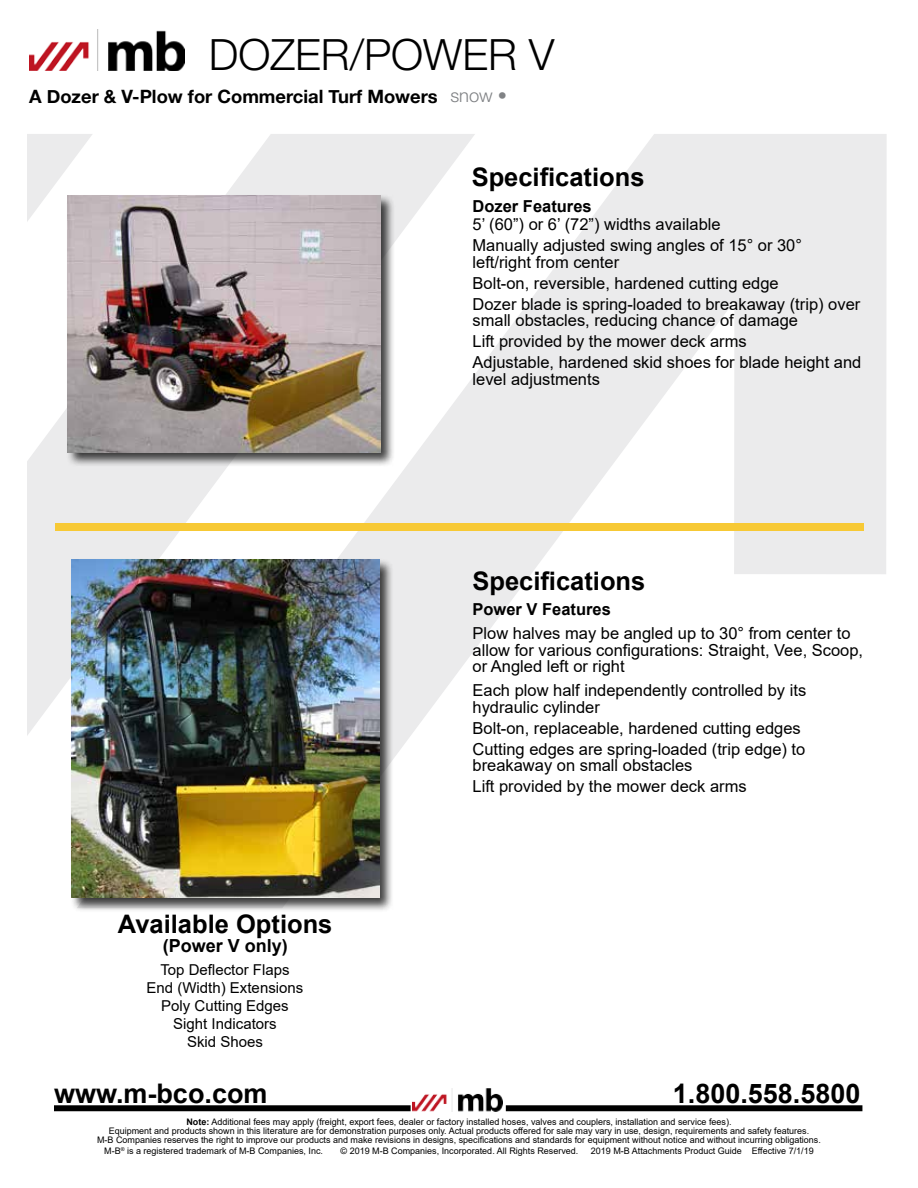
<style>
.page{position:relative;width:918px;height:1188px;background:#fff}
.page>*{position:absolute;margin:0;border:0;box-sizing:border-box;transform-origin:0 0}
.t1{font:300 43.2px "Helvetica Neue";color:#000}
.t2{font:700 27px "Arial";color:#000}
.t3{font:700 25.5px "Arial";color:#000}
.t4{font:700 18.3px "Helvetica Neue";color:#000}
.t5{font:700 18px "Arial";color:#000}
.t6{font:16.5px/21px "Arial";color:#000}
.t7{font:700 16.5px "Arial";color:#000}
.t8{font:15px/18px "Arial";color:#000;text-align:center}
.t9{font:9px/9px "Arial";color:#000;text-align:center}
.s1{font-weight:300;color:#808285}
.s2{font-weight:700}
</style>
<div class="page">
<svg style="left:475px;top:134px;width:412px;height:515px;fill:#ebebec"></svg>
<svg style="left:93px;top:134px;width:382px;height:624px"></svg>
<svg style="left:28px;top:134px;width:65px;height:600px;fill:#ebebec"></svg>
<svg style="left:506px;top:1105px;width:356px;height:6px;background:#0c0c0c"></svg>
<svg style="left:54px;top:1105px;width:357px;height:6px;background:#0c0c0c"></svg>
<img style="left:413px;top:1088px;width:89px;height:23px">
<div style="left:70px;top:558px;width:324px;height:355px;background:#000;opacity:.75"></div>
<img style="left:72px;top:560px;width:307px;height:338px">
<div style="left:66px;top:193px;width:330px;height:275px;background:#000;opacity:.75"></div>
<img style="left:68px;top:195px;width:313px;height:258px">
<div style="left:55px;top:523px;width:809px;height:7px;background:#f7c935"></div>
<img style="left:29px;top:30px;width:156px;height:40px">
<h1 class="t1" style="left:209px;top:20px;width:347px">DOZER/POWER V</h1>
<p class="t4" style="left:29px;top:85px;width:479px">A Dozer &amp; V-Plow for Commercial Turf Mowers <span class="s1">snow •</span></p>
<h3 class="t3" style="left:472px;top:160px;width:174px">Specifications</h3>
<p class="t7" style="left:472px;top:195px;width:121px">Dozer Features</p>
<p class="t6" style="left:472px;top:214px;width:331px">5’ (60”) or 6’ (72”) widths available<br>Manually adjusted swing angles of 15° or 30°</p>
<p class="t6" style="left:472px;top:251px;width:389px">left/right from center<br>Bolt-on, reversible, hardened cutting edge<br>Dozer blade is spring-loaded to breakaway (trip) over</p>
<p class="t6" style="left:472px;top:310px;width:390px">small obstacles, reducing chance of damage<br>Lift provided by the mower deck arms<br>Adjustable, hardened skid shoes for blade height and</p>
<p class="t6" style="left:472px;top:368px;width:129px">level adjustments</p>
<h3 class="t3" style="left:118px;top:906px;width:216px">Available Options</h3>
<p class="t5" style="left:163px;top:933px;width:127px">(Power V only)</p>
<p class="t8" style="left:147px;top:960px;width:158px">Top Deflector Flaps<br>End (Width) Extensions<br>Poly Cutting Edges<br>Sight Indicators<br>Skid Shoes</p>
<h3 class="t3" style="left:472px;top:563px;width:174px">Specifications</h3>
<p class="t7" style="left:472px;top:598px;width:140px">Power V Features</p>
<p class="t6" style="left:472px;top:625px;width:392px;line-height:16.5px">Plow halves may be angled up to 30° from center to allow for various configurations: Straight, Vee, Scoop, or Angled left or right</p>
<p class="t6" style="left:472px;top:682px;width:335px;line-height:16.5px">Each plow half independently controlled by its hydraulic cylinder</p>
<p class="t6" style="left:472px;top:717px;width:334px">Bolt-on, replaceable, hardened cutting edges<br>Cutting edges are spring-loaded (trip edge) to</p>
<p class="t6" style="left:472px;top:755px;width:276px">breakaway on small obstacles<br>Lift provided by the mower deck arms</p>
<h2 class="t2" style="left:54px;top:1074px;width:215px">www.m-bco.com</h2>
<h2 class="t2" style="left:673px;top:1074px;width:189px">1.800.558.5800</h2>
<p class="t9" style="left:97px;top:1118px;width:725px"><span class="s2">Note:</span> Additional fees may apply (freight, export fees, dealer or factory installed hoses, valves and couplers, installation and service fees).<br>Equipment and products shown in this literature are for demonstration purposes only. Actual products offered for sale may vary in use, design, requirements and safety features.<br>M-B Companies reserves the right to improve our products and make revisions in designs, specifications and standards for equipment without notice and without incurring obligations.</p>
<p class="t9" style="left:104px;top:1147px;width:220px">M-B<sup>®</sup> is a registered trademark of M-B Companies, Inc.</p>
<p class="t9" style="left:341px;top:1147px;width:239px">© 2019 M-B Companies, Incorporated. All Rights Reserved.</p>
<p class="t9" style="left:591px;top:1147px;width:224px">2019 M-B Attachments Product Guide Effective 7/1/19</p>
</div>
